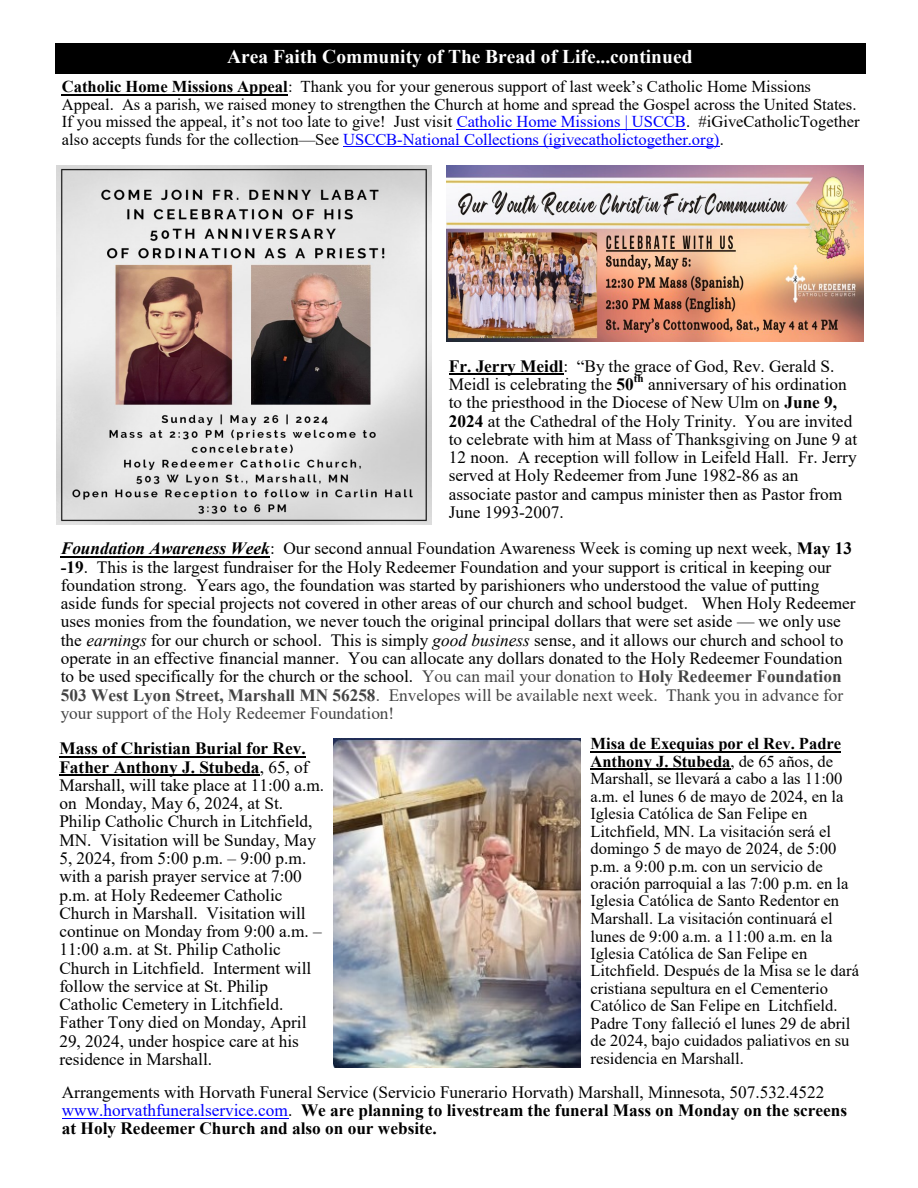
<style>
.page{position:relative;width:918px;height:1188px;background:#fff}
.page>*{position:absolute;margin:0;border:0;box-sizing:border-box;transform-origin:0 0}
.t1{font:700 19.5px "Times New Roman";color:#fff}
.t2{font:17.25px/18.3px "Times New Roman";color:#000}
.t3{font:700 17.25px/18.1px "Times New Roman";color:#000}
.t4{font:16.65px "Times New Roman";color:#000}
.t5{font:16.5px/17.5px "Times New Roman";color:#000}
.s1{font-weight:700}
.s2{color:#00f}
.s3{font-weight:700;font-style:italic}
.s4{font-style:italic}
.s5{color:#444}
.s6{font-weight:700;color:#444}
.s7{font-weight:400}
.s8{font-weight:400;color:#00f}
</style>
<div class="page">
<div style="left:55px;top:43px;width:810px;height:31px;background:#000"></div>
<hr style="left:62px;top:94px;width:226px;height:2px;background:#000">
<hr style="left:457px;top:129px;width:229px;height:1px;background:#00f">
<hr style="left:343px;top:146px;width:377px;height:1px;background:#00f">
<img style="left:57px;top:165px;width:374px;height:360px">
<img style="left:447px;top:166px;width:417px;height:176px">
<hr style="left:449px;top:374px;width:114px;height:1px;background:#000">
<hr style="left:61px;top:556px;width:209px;height:2px;background:#000">
<hr style="left:59px;top:756px;width:247px;height:2px;background:#000">
<hr style="left:59px;top:774px;width:201px;height:2px;background:#000">
<img style="left:333px;top:739px;width:248px;height:329px">
<hr style="left:590px;top:751px;width:251px;height:2px;background:#000">
<hr style="left:590px;top:768px;width:140px;height:2px;background:#000">
<hr style="left:62px;top:1118px;width:226px;height:1px;background:#00f">
<p class="t1" style="left:227px;top:43px;width:467px">Area Faith Community of The Bread of Life...continued</p>
<p class="t5" style="left:62px;top:77px;width:751px"><span class="s1">Catholic Home Missions Appeal</span>: Thank you for your generous support of last week’s Catholic Home Missions</p>
<p class="t4" style="left:62px;top:92px;width:796px">Appeal. As a parish, we raised money to strengthen the Church at home and spread the Gospel across the United States.</p>
<p class="t5" style="left:62px;top:112px;width:799px">If you missed the appeal, it’s not too late to give! Just visit <span class="s2">Catholic Home Missions | USCCB</span>. #iGiveCatholicTogether also accepts funds for the collection—See <span class="s2">USCCB-National Collections (igivecatholictogether.org)</span>.</p>
<p class="t2" style="left:449px;top:356px;width:410px"><span class="s1">Fr. Jerry Meidl</span>: “By the grace of God, Rev. Gerald S.<br>Meidl is celebrating the <span class="s1">50</span><sup>th</sup> anniversary of his ordination to the priesthood in the Diocese of New Ulm on <span class="s1">June 9, 2024</span> at the Cathedral of the Holy Trinity. You are invited to celebrate with him at Mass of Thanksgiving on June 9 at 12 noon. A reception will follow in Leifeld Hall. Fr. Jerry served at Holy Redeemer from June 1982-86 as an associate pastor and campus minister then as Pastor from June 1993-2007.</p>
<p class="t2" style="left:61px;top:539px;width:796px"><span class="s3">Foundation Awareness Week</span>: Our second annual Foundation Awareness Week is coming up next week, <span class="s1">May 13 -19</span>. This is the largest fundraiser for the Holy Redeemer Foundation and your support is critical in keeping our foundation strong. Years ago, the foundation was started by parishioners who understood the value of putting aside funds for special projects not covered in other areas of our church and school budget. When Holy Redeemer uses monies from the foundation, we never touch the original principal dollars that were set aside — we only use the <span class="s4">earnings</span> for our church or school. This is simply <span class="s4">good business</span> sense, and it allows our church and school to operate in an effective financial manner. You can allocate any dollars donated to the Holy Redeemer Foundation to be used specifically for the church or the school. <span class="s5">You can mail your donation to</span> <span class="s6">Holy Redeemer Foundation 503 West Lyon Street, Marshall MN 56258</span><span class="s5">. Envelopes will be available next week. Thank you in advance for your support of the Holy Redeemer Foundation!</span></p>
<p class="t2" style="left:59px;top:739px;width:266px"><span class="s1">Mass of Christian Burial for Rev.<br>Father Anthony J. Stubeda</span>, 65, of Marshall, will take place at 11:00 a.m. on Monday, May 6, 2024, at St.<br>Philip Catholic Church in Litchfield, MN. Visitation will be Sunday, May 5, 2024, from 5:00 p.m. – 9:00 p.m. with a parish prayer service at 7:00 p.m. at Holy Redeemer Catholic Church in Marshall. Visitation will continue on Monday from 9:00 a.m. – 11:00 a.m. at St. Philip Catholic Church in Litchfield. Interment will follow the service at St. Philip Catholic Cemetery in Litchfield.<br>Father Tony died on Monday, April 29, 2024, under hospice care at his residence in Marshall.</p>
<p class="t5" style="left:590px;top:735px;width:255px"><span class="s1">Misa de Exequias por el Rev. Padre Anthony J. Stubeda</span>, de 65 años, de Marshall, se llevará a cabo a las 11:00 a.m. el lunes 6 de mayo de 2024, en la Iglesia Católica de San Felipe en Litchfield, MN. La visitación será el domingo 5 de mayo de 2024, de 5:00 p.m. a 9:00 p.m. con un servicio de</p>
<p class="t4" style="left:590px;top:872px;width:260px">oración parroquial a las 7:00 p.m. en la</p>
<p class="t5" style="left:590px;top:892px;width:270px">Iglesia Católica de Santo Redentor en Marshall. La visitación continuará el lunes de 9:00 a.m. a 11:00 a.m. en la Iglesia Católica de San Felipe en Litchfield. Después de la Misa se le dará cristiana sepultura en el Cementerio Católico de San Felipe en Litchfield.<br>Padre Tony falleció el lunes 29 de abril de 2024, bajo cuidados paliativos en su residencia en Marshall.</p>
<p class="t3" style="left:62px;top:1083px;width:787px"><span class="s7">Arrangements with Horvath Funeral Service (Servicio Funerario Horvath) Marshall, Minnesota, 507.532.4522 </span><span class="s8">www.horvathfuneralservice.com</span><span class="s7">.</span> We are planning to livestream the funeral Mass on Monday on the screens at Holy Redeemer Church and also on our website.</p>
</div>
